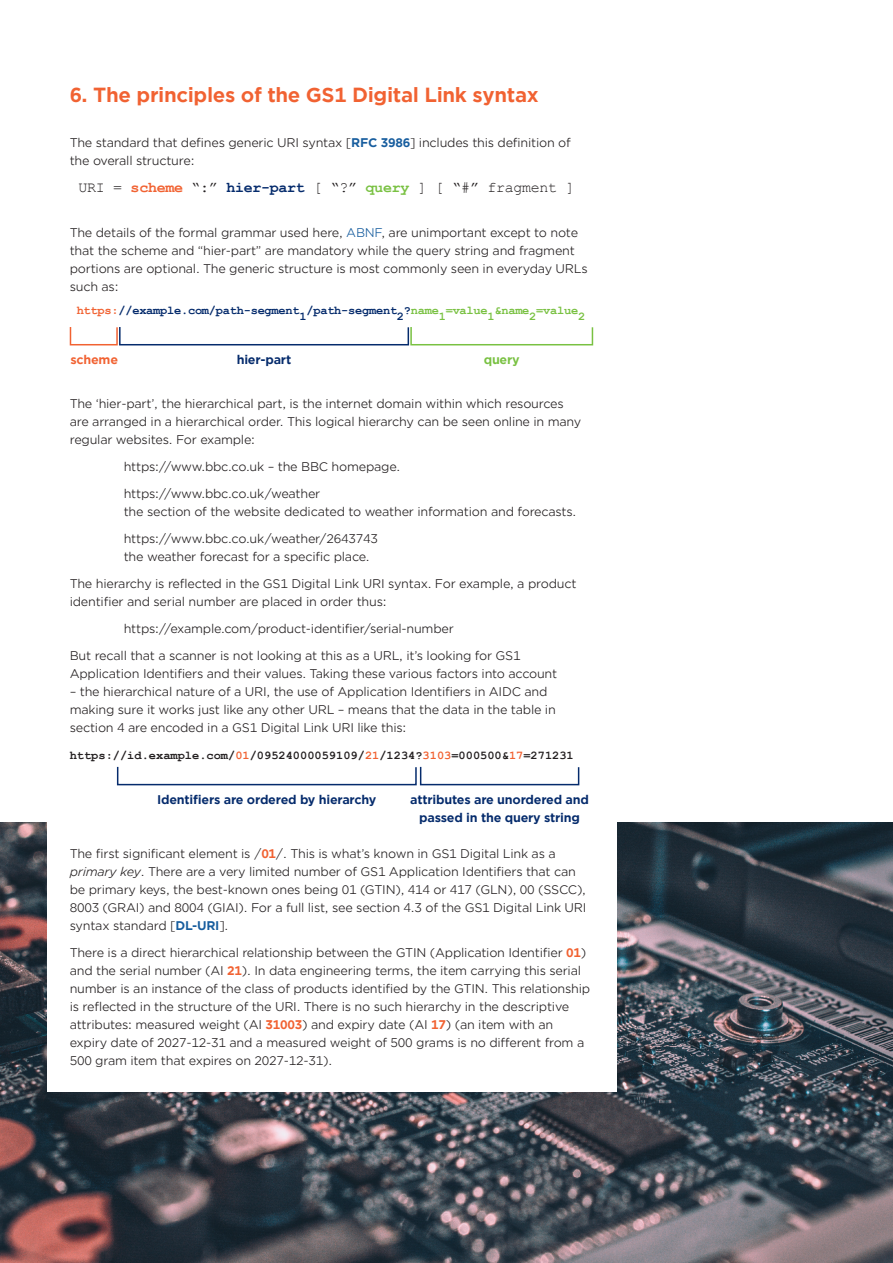
<style>
.page{position:relative;width:893px;height:1263px;background:#fff}
.page>*{position:absolute;margin:0;border:0;box-sizing:border-box;transform-origin:0 0}
.t1{font:700 19.5px "Gotham Office";letter-spacing:-.02em;color:#f16232}
.t2{font:15px "Courier New";letter-spacing:-.02em;color:#231f20}
.t3{font:12px/18px "Gotham Office";letter-spacing:-.02em;color:#231f20}
.t4{font:700 12px/18px "Gotham Office";letter-spacing:-.02em;color:#052b6c;text-align:center}
.t5{font:700 12px "Courier New";color:#231f20}
.t6{font:700 12px "Courier New";letter-spacing:-.02em;color:#052b6c}
.t7{font:700 12px "Courier New";letter-spacing:-.02em;color:#79c142}
.t8{font:700 12px "Gotham Office";letter-spacing:-.02em;color:#f16232}
.t9{font:700 12px "Gotham Office";letter-spacing:-.02em;color:#79c142}
.s1{font-weight:700;color:#175d9e}
.s2{font-weight:700;color:#f16232}
.s3{font-weight:700;color:#052b6c}
.s4{font-weight:700;color:#79c142}
.s5{color:#175d9e}
.s6{color:#f16232}
.s7{color:#052b6c}
.s8{font-style:italic}
</style>
<div class="page">
<img style="left:0;top:822px;width:893px;height:441px">
<div style="left:47px;top:808px;width:570px;height:283px;background:#fff"></div>
<div style="left:70px;top:326px;width:48px;height:19px;border:2px solid #f16232"></div>
<div style="left:119px;top:326px;width:290px;height:19px;border:2px solid #052b6c"></div>
<div style="left:117px;top:766px;width:300px;height:19px;border:2px solid #052b6c"></div>
<div style="left:410px;top:326px;width:183px;height:19px;border:2px solid #79c142"></div>
<div style="left:420px;top:766px;width:159px;height:19px;border:2px solid #052b6c"></div>
<h1 class="t1" style="left:70px;top:81px;width:470px">6. The principles of the GS1 Digital Link syntax</h1>
<p class="t3" style="left:70px;top:133px;width:503px">The standard that defines generic URI syntax [<span class="s1">RFC 3986</span>] includes this definition of the overall structure:</p>
<p class="t2" style="left:78px;top:178px;width:498px">URI = <span class="s2">scheme</span> “:” <span class="s3">hier-part</span> [ “?” <span class="s4">query</span> ] [ “#” fragment ]</p>
<p class="t3" style="left:70px;top:223px;width:519px">The details of the formal grammar used here, <span class="s5">ABNF</span>, are unimportant except to note that the scheme and “hier-part” are mandatory while the query string and fragment portions are optional. The generic structure is most commonly seen in everyday URLs such as:</p>
<p class="t6" style="left:77px;top:303px;width:224px"><span class="s6">https:</span>//example.com/path-segment</p>
<p class="t6" style="left:299px;top:309px;width:9px">1</p>
<p class="t6" style="left:306px;top:303px;width:92px">/path-segment</p>
<p class="t6" style="left:397px;top:309px;width:9px">2</p>
<p class="t7" style="left:446px;top:303px;width:43px">=value</p>
<p class="t7" style="left:536px;top:303px;width:43px">=value</p>
<p class="t7" style="left:404px;top:303px;width:37px"><span class="s7">?</span>name</p>
<p class="t7" style="left:494px;top:303px;width:37px">&amp;name</p>
<p class="t7" style="left:439px;top:309px;width:9px">1</p>
<p class="t7" style="left:487px;top:309px;width:9px">1</p>
<p class="t7" style="left:529px;top:309px;width:9px">2</p>
<p class="t7" style="left:578px;top:309px;width:9px">2</p>
<p class="t8" style="left:70px;top:351px;width:49px">scheme</p>
<p class="t4" style="left:237px;top:351px;width:56px">hier-part</p>
<p class="t9" style="left:484px;top:351px;width:38px">query</p>
<p class="t3" style="left:70px;top:394px;width:513px">The ‘hier-part’, the hierarchical part, is the internet domain within which resources are arranged in a hierarchical order. This logical hierarchy can be seen online in many regular websites. For example:</p>
<p class="t3" style="left:124px;top:457px;width:278px">https://www.bbc.co.uk – the BBC homepage.</p>
<p class="t3" style="left:124px;top:484px;width:454px">https://www.bbc.co.uk/weather<br>the section of the website dedicated to weather information and forecasts.</p>
<p class="t3" style="left:124px;top:529px;width:256px">https://www.bbc.co.uk/weather/2643743 the weather forecast for a specific place.</p>
<p class="t3" style="left:70px;top:574px;width:508px">The hierarchy is reflected in the GS1 Digital Link URI syntax. For example, a product identifier and serial number are placed in order thus:</p>
<p class="t3" style="left:124px;top:619px;width:332px">https://example.com/product-identifier/serial-number</p>
<p class="t3" style="left:70px;top:646px;width:489px">But recall that a scanner is not looking at this as a URL, it’s looking for GS1<br>Application Identifiers and their values. Taking these various factors into account</p>
<p class="t3" style="left:70px;top:682px;width:488px">– the hierarchical nature of a URI, the use of Application Identifiers in AIDC and making sure it works just like any other URL – means that the data in the table in section 4 are encoded in a GS1 Digital Link URI like this:</p>
<p class="t5" style="left:70px;top:748px;width:506px">https://id.example.com/<span class="s6">01</span>/09524000059109/<span class="s6">21</span>/1234?<span class="s6">3103</span>=000500&amp;<span class="s6">17</span>=271231</p>
<p class="t4" style="left:157px;top:790px;width:221px">Identifiers are ordered by hierarchy</p>
<p class="t4" style="left:410px;top:790px;width:180px">attributes are unordered and passed in the query string</p>
<p class="t3" style="left:70px;top:844px;width:518px">The first significant element is /<span class="s2">01</span>/. This is what’s known in GS1 Digital Link as a <span class="s8">primary key</span>. There are a very limited number of GS1 Application Identifiers that can be primary keys, the best-known ones being 01 (GTIN), 414 or 417 (GLN), 00 (SSCC), 8003 (GRAI) and 8004 (GIAI). For a full list, see section 4.3 of the GS1 Digital Link URI syntax standard [<span class="s1">DL-URI</span>].</p>
<p class="t3" style="left:70px;top:943px;width:522px">There is a direct hierarchical relationship between the GTIN (Application Identifier <span class="s2">01</span>) and the serial number (AI <span class="s2">21</span>). In data engineering terms, the item carrying this serial number is an instance of the class of products identified by the GTIN. This relationship is reflected in the structure of the URI. There is no such hierarchy in the descriptive attributes: measured weight (AI <span class="s2">31003</span>) and expiry date (AI <span class="s2">17</span>) (an item with an expiry date of 2027-12-31 and a measured weight of 500 grams is no different from a 500 gram item that expires on 2027-12-31).</p>
</div>
